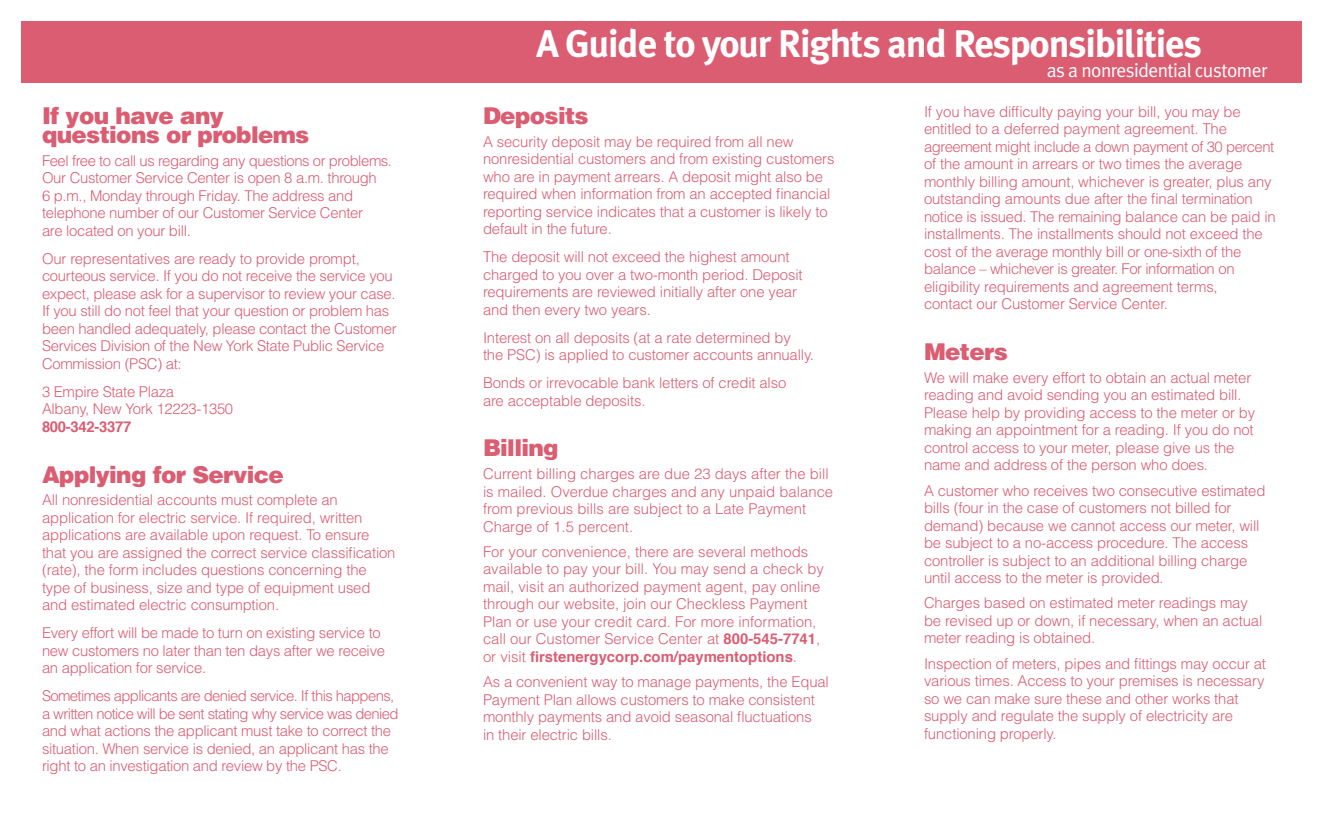
<style>
.page{position:relative;width:1323px;height:819px;background:#fff}
.page>*{position:absolute;margin:0;border:0;box-sizing:border-box;transform-origin:0 0}
.t1{font:700 38.5px "Meta Plus";letter-spacing:-.03em;color:#fff}
.t2{font:900 23.1px/19.2px "Helvetica";letter-spacing:-.03em;color:#da5d72}
.t3{font:19.6px "Meta Plus Normal";letter-spacing:-.03em;color:#fff}
.t4{font:300 14.88px/17.5px "Helvetica";letter-spacing:-.01em;color:#da5d72}
.s1{font-weight:700}
</style>
<div class="page">
<div style="left:21px;top:21px;width:1281px;height:62px;background:#da5d72"></div>
<p class="t2" style="left:42px;top:105px;width:269px">If you have any questions or problems</p>
<p class="t4" style="left:42px;top:151px;width:352px">Feel free to call us regarding any questions or problems.<br>Our Customer Service Center is open 8 a.m. through<br>6 p.m., Monday through Friday. The address and telephone number of our Customer Service Center<br>are located on your bill.</p>
<p class="t4" style="left:42px;top:249px;width:356px">Our representatives are ready to provide prompt, courteous service. If you do not receive the service you expect, please ask for a supervisor to review your case.<br>If you still do not feel that your question or problem has been handled adequately, please contact the Customer Services Division of the New York State Public Service Commission (PSC) at:</p>
<p class="t4" style="left:42px;top:382px;width:193px">3 Empire State Plaza<br>Albany, New York 12223-1350<br><span class="s1">800-342-3377</span></p>
<p class="t2" style="left:42px;top:464px;width:243px">Applying for Service</p>
<p class="t4" style="left:42px;top:491px;width:355px">All nonresidential accounts must complete an application for electric service. If required, written applications are available upon request. To ensure that you are assigned the correct service classification (rate), the form includes questions concerning the type of business, size and type of equipment used and estimated electric consumption.</p>
<p class="t4" style="left:42px;top:624px;width:345px">Every effort will be made to turn on existing service to new customers no later than ten days after we receive an application for service.</p>
<p class="t4" style="left:42px;top:687px;width:358px">Sometimes applicants are denied service. If this happens, a written notice will be sent stating why service was denied and what actions the applicant must take to correct the situation. When service is denied, an applicant has the right to an investigation and review by the PSC.</p>
<p class="t1" style="left:537px;top:21px;width:667px">A Guide to your Rights and Responsibilities</p>
<p class="t3" style="left:1047px;top:59px;width:222px">as a nonresidential customer</p>
<p class="t2" style="left:483px;top:105px;width:107px">Deposits</p>
<p class="t4" style="left:483px;top:132px;width:353px">A security deposit may be required from all new nonresidential customers and from existing customers who are in payment arrears. A deposit might also be required when information from an accepted financial reporting service indicates that a customer is likely to default in the future.</p>
<p class="t4" style="left:483px;top:248px;width:321px">The deposit will not exceed the highest amount charged to you over a two-month period. Deposit requirements are reviewed initially after one year and then every two years.</p>
<p class="t4" style="left:483px;top:328px;width:333px">Interest on all deposits (at a rate determined by the PSC) is applied to customer accounts annually.</p>
<p class="t4" style="left:483px;top:374px;width:305px">Bonds or irrevocable bank letters of credit also are acceptable deposits.</p>
<p class="t2" style="left:483px;top:438px;width:77px">Billing</p>
<p class="t4" style="left:483px;top:465px;width:352px">Current billing charges are due 23 days after the bill is mailed. Overdue charges and any unpaid balance from previous bills are subject to a Late Payment Charge of 1.5 percent.</p>
<p class="t4" style="left:483px;top:543px;width:342px">For your convenience, there are several methods available to pay your bill. You may send a check by mail, visit an authorized payment agent, pay online through our website, join our Checkless Payment Plan or use your credit card. For more information, call our Customer Service Center at <span class="s1">800-545-7741</span>, or visit <span class="s1">firstenergycorp.com/paymentoptions</span>.</p>
<p class="t4" style="left:483px;top:673px;width:347px">As a convenient way to manage payments, the Equal Payment Plan allows customers to make consistent monthly payments and avoid seasonal fluctuations<br>in their electric bills.</p>
<p class="t4" style="left:924px;top:102px;width:353px">If you have difficulty paying your bill, you may be entitled to a deferred payment agreement. The agreement might include a down payment of 30 percent of the amount in arrears or two times the average monthly billing amount, whichever is greater, plus any outstanding amounts due after the final termination notice is issued. The remaining balance can be paid in installments. The installments should not exceed the cost of the average monthly bill or one-sixth of the balance – whichever is greater. For information on eligibility requirements and agreement terms,<br>contact our Customer Service Center.</p>
<p class="t2" style="left:924px;top:341px;width:85px">Meters</p>
<p class="t4" style="left:924px;top:368px;width:333px">We will make every effort to obtain an actual meter reading and avoid sending you an estimated bill.<br>Please help by providing access to the meter or by making an appointment for a reading. If you do not control access to your meter, please give us the name and address of the person who does.</p>
<p class="t4" style="left:924px;top:481px;width:343px">A customer who receives two consecutive estimated bills (four in the case of customers not billed for demand) because we cannot access our meter, will be subject to a no-access procedure. The access controller is subject to an additional billing charge until access to the meter is provided.</p>
<p class="t4" style="left:924px;top:594px;width:340px">Charges based on estimated meter readings may be revised up or down, if necessary, when an actual meter reading is obtained.</p>
<p class="t4" style="left:924px;top:654px;width:344px">Inspection of meters, pipes and fittings may occur at various times. Access to your premises is necessary so we can make sure these and other works that supply and regulate the supply of electricity are functioning properly.</p>
</div>
